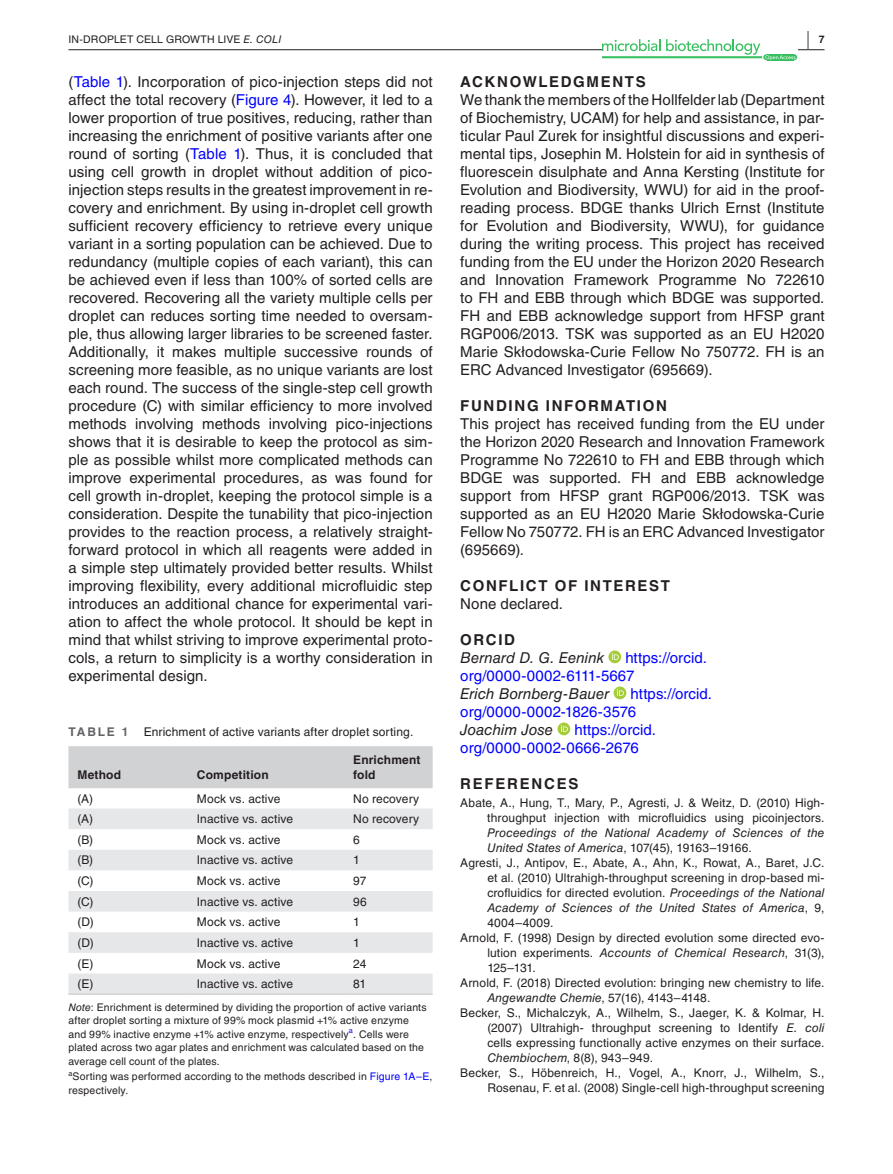
<style>
.page{position:relative;width:893px;height:1174px;background:#fff}
.page>*{position:absolute;margin:0;border:0;box-sizing:border-box;transform-origin:0 0}
.t1{font:700 18px "Helvetica LT Std";color:#231f20;scale:.41 1}
.t2{font:15px/18px "Helvetica LT Std";letter-spacing:.005em;color:#231f20;text-align:justify}
.t3{font:15px/18px "Helvetica LT Std";letter-spacing:.005em;color:#00f}
.t4{font:700 15px "Helvetica LT Std";letter-spacing:.11em;color:#231f20}
.t5{font:italic 15px "Helvetica LT Std";color:#231f20}
.t6{font:12px/15px "Helvetica LT Std";letter-spacing:.015em;color:#231f20;text-align:right}
.t7{font:italic 12px "Helvetica LT Std";letter-spacing:.01em;color:#231f20}
.t8{font:12px "Helvetica LT Std";letter-spacing:-.045em;color:#231f20}
.t9{font:700 12px/15px "Helvetica LT Std";letter-spacing:.015em;color:#231f20}
.t10{font:700 12px "Helvetica LT Std";letter-spacing:.15em;color:#636366}
.t11{font:10.5px/13.5px "Helvetica LT Std";letter-spacing:.015em;color:#231f20}
.s1{font-size:10.5px}
.s2{font-style:italic}
.s3{color:#00f}
.s4{font-style:normal}
</style>
<div class="page">
<hr style="left:68px;top:49px;width:756px;height:1px;background:#231f20">
<svg style="left:602px;top:39px;width:193px;height:21px"></svg>
<svg style="left:608px;top:650px;width:13px;height:13px"></svg>
<svg style="left:612px;top:653px;width:7px;height:7px"></svg>
<div style="left:614px;top:686px;width:12px;height:13px;background:#a5cd39;border-radius:50%"></div>
<svg style="left:617px;top:689px;width:7px;height:7px"></svg>
<svg style="left:557px;top:722px;width:13px;height:13px"></svg>
<svg style="left:561px;top:725px;width:7px;height:7px"></svg>
<div style="left:68px;top:746px;width:365px;height:42px;background:#d1d2d4"></div>
<svg style="left:68px;top:808px;width:365px;height:185px;fill:#e6e7e9"></svg>
<hr style="left:68px;top:993px;width:120px;height:2px;background:#d1d2d4">
<hr style="left:188px;top:993px;width:156px;height:2px;background:#d1d2d4">
<hr style="left:344px;top:993px;width:89px;height:2px;background:#d1d2d4">
<p class="t1" style="left:807px;top:28px;width:44px">| <span class="s1">7</span></p>
<p class="t11" style="left:68px;top:32px;width:214px">IN-DROPLET CELL GROWTH LIVE <span class="s2">E. COLI</span></p>
<p class="t2" style="left:68px;top:73px;width:366px">(<span class="s3">Table 1</span>). Incorporation of pico-injection steps did not affect the total recovery (<span class="s3">Figure 4</span>). However, it led to a lower proportion of true positives, reducing, rather than increasing the enrichment of positive variants after one round of sorting (<span class="s3">Table 1</span>). Thus, it is concluded that using cell growth in droplet without addition of pico&shy;injection steps results in the greatest improvement in re&shy;covery and enrichment. By using in-droplet cell growth sufficient recovery efficiency to retrieve every unique variant in a sorting population can be achieved. Due to redundancy (multiple copies of each variant), this can be achieved even if less than 100% of sorted cells are recovered. Recovering all the variety multiple cells per droplet can reduces sorting time needed to oversam&shy;ple, thus allowing larger libraries to be screened faster.<br>Additionally, it makes multiple successive rounds of screening more feasible, as no unique variants are lost each round. The success of the single-step cell growth procedure (C) with similar efficiency to more involved methods involving methods involving pico-injections shows that it is desirable to keep the protocol as sim&shy;ple as possible whilst more complicated methods can improve experimental procedures, as was found for cell growth in-droplet, keeping the protocol simple is a consideration. Despite the tunability that pico-injection provides to the reaction process, a relatively straight&shy;forward protocol in which all reagents were added in a simple step ultimately provided better results. Whilst improving flexibility, every additional microfluidic step introduces an additional chance for experimental vari&shy;ation to affect the whole protocol. It should be kept in mind that whilst striving to improve experimental proto&shy;cols, a return to simplicity is a worthy consideration in experimental design.</p>
<p class="t4" style="left:460px;top:73px;width:187px">ACKNOWLEDGMENTS</p>
<p class="t2" style="left:460px;top:91px;width:366px">We thank the members of the Hollfelder lab (Department of Biochemistry, UCAM) for help and assistance, in par&shy;ticular Paul Zurek for insightful discussions and experi&shy;mental tips, Josephin M. Holstein for aid in synthesis of fluorescein disulphate and Anna Kersting (Institute for Evolution and Biodiversity, WWU) for aid in the proof&shy;reading process. BDGE thanks Ulrich Ernst (Institute for Evolution and Biodiversity, WWU), for guidance during the writing process. This project has received funding from the EU under the Horizon 2020 Research and Innovation Framework Programme No 722610 to FH and EBB through which BDGE was supported.<br>FH and EBB acknowledge support from HFSP grant RGP006/2013. TSK was supported as an EU H2020<br>Marie Skłodowska-Curie Fellow No 750772. FH is an ERC Advanced Investigator (695669).</p>
<p class="t4" style="left:460px;top:397px;width:208px">FUNDING INFORMATION</p>
<p class="t2" style="left:460px;top:415px;width:366px">This project has received funding from the EU under the Horizon 2020 Research and Innovation Framework Programme No 722610 to FH and EBB through which BDGE was supported. FH and EBB acknowledge support from HFSP grant RGP006/2013. TSK was supported as an EU H2020 Marie Skłodowska-Curie Fellow No 750772. FH is an ERC Advanced Investigator (695669).</p>
<p class="t4" style="left:460px;top:577px;width:211px">CONFLICT OF INTEREST</p>
<p class="t2" style="left:460px;top:595px;width:104px">None declared.</p>
<p class="t4" style="left:460px;top:631px;width:56px">ORCID</p>
<p class="t5" style="left:460px;top:649px;width:145px">Bernard D. G. Eenink</p>
<p class="t3" style="left:460px;top:649px;width:248px;text-indent:165px">https://orcid. org/0000-0002-6111-5667</p>
<p class="t5" style="left:460px;top:685px;width:151px">Erich Bornberg-Bauer</p>
<p class="t3" style="left:460px;top:685px;width:253px;text-indent:170px">https://orcid. org/0000-0002-1826-3576</p>
<p class="t5" style="left:460px;top:721px;width:94px">Joachim Jose</p>
<p class="t3" style="left:460px;top:721px;width:197px;text-indent:114px">https://orcid. org/0000-0002-0666-2676</p>
<p class="t4" style="left:460px;top:775px;width:120px">REFERENCES</p>
<p class="t6" style="left:460px;top:795px;width:366px">Abate, A., Hung, T., Mary, P., Agresti, J. &amp; Weitz, D. (2010) High&shy;throughput injection with microfluidics using picoinjectors.</p>
<p class="t7" style="left:487px;top:826px;width:339px">Proceedings of the National Academy of Sciences of the</p>
<p class="t7" style="left:487px;top:841px;width:266px">United States of America<span class="s4">, 107(45), 19163–19166.</span></p>
<p class="t6" style="left:460px;top:855px;width:366px">Agresti, J., Antipov, E., Abate, A., Ahn, K., Rowat, A., Baret, J.C.</p>
<p class="t6" style="left:487px;top:870px;width:339px">et al. (2010) Ultrahigh-throughput screening in drop-based mi-</p>
<p class="t6" style="left:487px;top:885px;width:339px">crofluidics for directed evolution. <span class="s2">Proceedings of the National</span></p>
<p class="t7" style="left:487px;top:901px;width:339px">Academy of Sciences of the United States of America<span class="s4">, 9,</span></p>
<p class="t6" style="left:487px;top:915px;width:68px">4004–4009.</p>
<p class="t6" style="left:460px;top:930px;width:366px">Arnold, F. (1998) Design by directed evolution some directed evo-</p>
<p class="t7" style="left:487px;top:946px;width:339px"><span class="s4">lution experiments.</span> Accounts of Chemical Research<span class="s4">, 31(3),</span></p>
<p class="t6" style="left:487px;top:960px;width:50px">125–131.</p>
<p class="t6" style="left:460px;top:975px;width:366px">Arnold, F. (2018) Directed evolution: bringing new chemistry to life.</p>
<p class="t8" style="left:487px;top:991px;width:225px"><span class="s2">Angewandte Chemie</span>, 57(16), 4143–4148.</p>
<p class="t6" style="left:460px;top:1005px;width:366px">Becker, S., Michalczyk, A., Wilhelm, S., Jaeger, K. &amp; Kolmar, H.</p>
<p class="t6" style="left:487px;top:1020px;width:339px">(2007) Ultrahigh- throughput screening to Identify <span class="s2">E. coli</span></p>
<p class="t6" style="left:487px;top:1035px;width:339px">cells expressing functionally active enzymes on their surface.</p>
<p class="t6" style="left:487px;top:1050px;width:167px"><span class="s2">Chembiochem</span>, 8(8), 943–949.</p>
<p class="t6" style="left:460px;top:1065px;width:366px">Becker, S., Höbenreich, H., Vogel, A., Knorr, J., Wilhelm, S.,</p>
<p class="t6" style="left:487px;top:1080px;width:339px">Rosenau, F. et al. (2008) Single-cell high-throughput screening</p>
<p class="t10" style="left:68px;top:725px;width:61px">TABLE 1</p>
<p class="t6" style="left:144px;top:724px;width:271px">Enrichment of active variants after droplet sorting.</p>
<p class="t9" style="left:77px;top:767px;width:45px">Method</p>
<p class="t9" style="left:197px;top:767px;width:73px">Competition</p>
<p class="t9" style="left:353px;top:752px;width:69px">Enrichment fold</p>
<p class="t6" style="left:77px;top:790px;width:17px">(A)</p>
<p class="t6" style="left:197px;top:790px;width:85px">Mock vs. active</p>
<p class="t6" style="left:353px;top:790px;width:67px">No recovery</p>
<p class="t6" style="left:77px;top:811px;width:17px">(A)</p>
<p class="t6" style="left:197px;top:811px;width:98px">Inactive vs. active</p>
<p class="t6" style="left:353px;top:811px;width:67px">No recovery</p>
<p class="t6" style="left:77px;top:832px;width:17px">(B)</p>
<p class="t6" style="left:197px;top:832px;width:85px">Mock vs. active</p>
<p class="t6" style="left:353px;top:832px;width:8px">6</p>
<p class="t6" style="left:77px;top:852px;width:17px">(B)</p>
<p class="t6" style="left:197px;top:852px;width:98px">Inactive vs. active</p>
<p class="t6" style="left:353px;top:852px;width:8px">1</p>
<p class="t6" style="left:77px;top:873px;width:18px">(C)</p>
<p class="t6" style="left:197px;top:873px;width:85px">Mock vs. active</p>
<p class="t6" style="left:353px;top:873px;width:15px">97</p>
<p class="t6" style="left:77px;top:894px;width:18px">(C)</p>
<p class="t6" style="left:197px;top:894px;width:98px">Inactive vs. active</p>
<p class="t6" style="left:353px;top:894px;width:15px">96</p>
<p class="t6" style="left:77px;top:914px;width:18px">(D)</p>
<p class="t6" style="left:197px;top:914px;width:85px">Mock vs. active</p>
<p class="t6" style="left:353px;top:914px;width:8px">1</p>
<p class="t6" style="left:77px;top:935px;width:18px">(D)</p>
<p class="t6" style="left:197px;top:935px;width:98px">Inactive vs. active</p>
<p class="t6" style="left:353px;top:935px;width:8px">1</p>
<p class="t6" style="left:77px;top:955px;width:18px">(E)</p>
<p class="t6" style="left:197px;top:955px;width:85px">Mock vs. active</p>
<p class="t6" style="left:353px;top:955px;width:15px">24</p>
<p class="t6" style="left:77px;top:976px;width:18px">(E)</p>
<p class="t6" style="left:197px;top:976px;width:98px">Inactive vs. active</p>
<p class="t6" style="left:353px;top:976px;width:15px">81</p>
<p class="t11" style="left:68px;top:1000px;width:360px"><span class="s2">Note</span>: Enrichment is determined by dividing the proportion of active variants after droplet sorting a mixture of 99% mock plasmid +1% active enzyme and 99% inactive enzyme +1% active enzyme, respectively<sup>a</sup>. Cells were plated across two agar plates and enrichment was calculated based on the average cell count of the plates.</p>
<p class="t11" style="left:68px;top:1070px;width:365px"><sup>a</sup>Sorting was performed according to the methods described in <span class="s3">Figure 1A–E</span>, respectively.</p>
</div>
